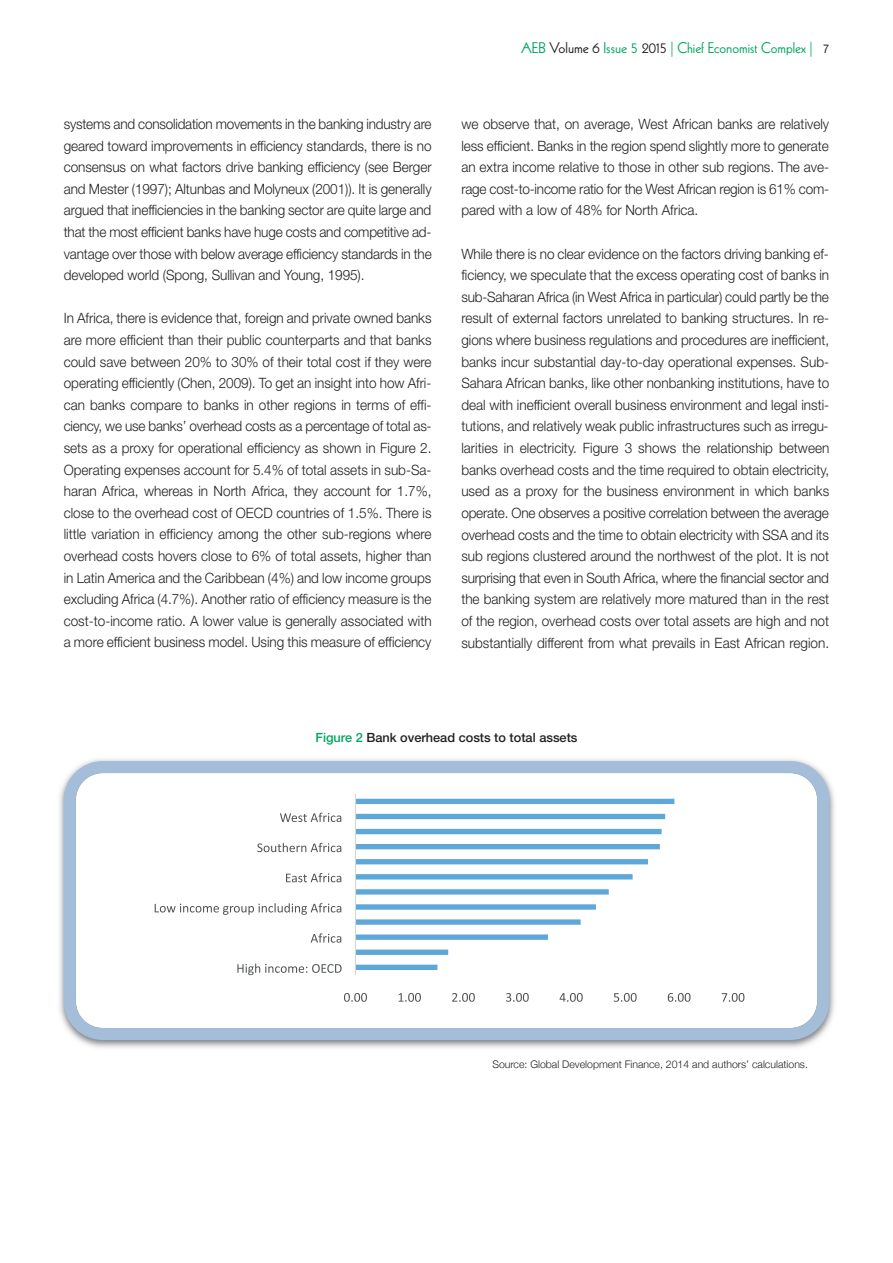
<style>
.page{position:relative;width:893px;height:1263px;background:#fff}
.page>*{position:absolute;margin:0;border:0;box-sizing:border-box;transform-origin:0 0}
.t1{font:15px "Kabel";color:#00a65f}
.t2{font:300 14.25px/21.6px "Helvetica Neue LT";color:#231f20;text-align:justify;scale:.95 1}
.t3{font:500 12.75px "Helvetica Neue LT";color:#231f20}
.t4{font:300 10.5px "Helvetica Neue";color:#231f20}
.s1{color:#231f20}
.s2{font-family:"Helvetica Neue LT";font-size:12px;color:#231f20}
.s3{color:#00a65f}
</style>
<div class="page">
<img style="left:59px;top:759px;width:776px;height:289px">
<svg style="left:64px;top:761px;width:765px;height:279px"></svg>
<p class="t2" style="left:64px;top:114px;width:389px">systems and consolidation movements in the banking industry are geared toward improvements in efficiency standards, there is no consensus on what factors drive banking efficiency (see Berger and Mester (1997); Altunbas and Molyneux (2001)). It is generally argued that inefficiencies in the banking sector are quite large and that the most efficient banks have huge costs and competitive ad&shy;vantage over those with below average efficiency standards in the developed world (Spong, Sullivan and Young, 1995).</p>
<p class="t2" style="left:64px;top:309px;width:389px">In Africa, there is evidence that, foreign and private owned banks are more efficient than their public counterparts and that banks could save between 20% to 30% of their total cost if they were operating efficiently (Chen, 2009). To get an insight into how Afri&shy;can banks compare to banks in other regions in terms of effi&shy;ciency, we use banks’ overhead costs as a percentage of total as&shy;sets as a proxy for operational efficiency as shown in Figure 2.<br>Operating expenses account for 5.4% of total assets in sub-Sa&shy;haran Africa, whereas in North Africa, they account for 1.7%, close to the overhead cost of OECD countries of 1.5%. There is little variation in efficiency among the other sub-regions where overhead costs hovers close to 6% of total assets, higher than in Latin America and the Caribbean (4%) and low income groups excluding Africa (4.7%). Another ratio of efficiency measure is the cost-to-income ratio. A lower value is generally associated with a more efficient business model. Using this measure of efficiency</p>
<p class="t1" style="left:521px;top:43px;width:310px">AEB <span class="s1">Volume 6</span> Issue 5 <span class="s1">2015</span> | Chief Economist Complex | <span class="s2">7</span></p>
<p class="t2" style="left:461px;top:114px;width:389px">we observe that, on average, West African banks are relatively less efficient. Banks in the region spend slightly more to generate an extra income relative to those in other sub regions. The ave&shy;rage cost-to-income ratio for the West African region is 61% com&shy;pared with a low of 48% for North Africa.</p>
<p class="t2" style="left:461px;top:244px;width:389px">While there is no clear evidence on the factors driving banking ef&shy;ficiency, we speculate that the excess operating cost of banks in sub-Saharan Africa (in West Africa in particular) could partly be the result of external factors unrelated to banking structures. In re&shy;gions where business regulations and procedures are inefficient, banks incur substantial day-to-day operational expenses. Sub-Sahara African banks, like other nonbanking institutions, have to deal with inefficient overall business environment and legal insti&shy;tutions, and relatively weak public infrastructures such as irregu&shy;larities in electricity. Figure 3 shows the relationship between banks overhead costs and the time required to obtain electricity, used as a proxy for the business environment in which banks operate. One observes a positive correlation between the average overhead costs and the time to obtain electricity with SSA and its sub regions clustered around the northwest of the plot. It is not surprising that even in South Africa, where the financial sector and the banking system are relatively more matured than in the rest of the region, overhead costs over total assets are high and not substantially different from what prevails in East African region.</p>
<p class="t3" style="left:315px;top:733px;width:264px"><span class="s3">Figure 2</span> Bank overhead costs to total assets</p>
<p class="t4" style="left:492px;top:1058px;width:317px">Source: Global Development Finance, 2014 and authors’ calculations.</p>
</div>
